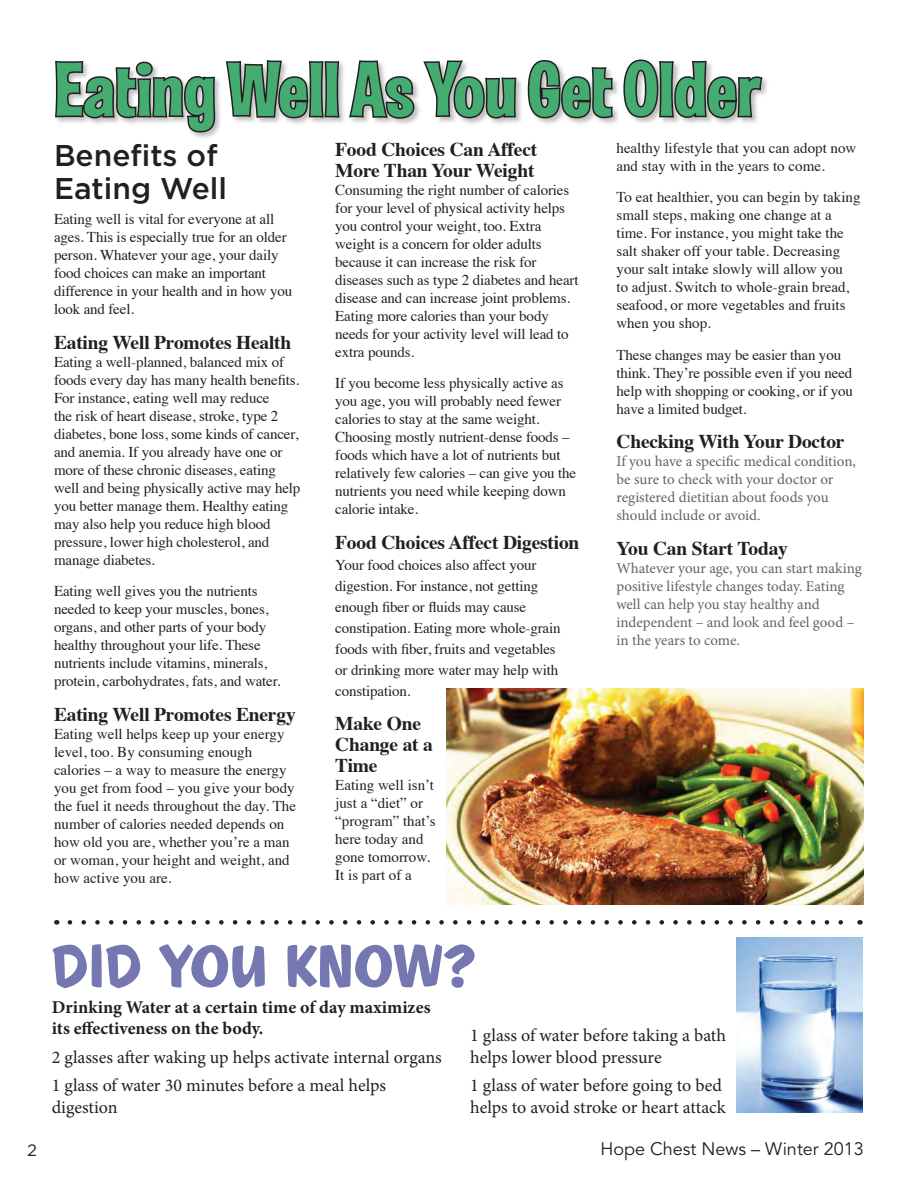
<style>
.page{position:relative;width:918px;height:1188px;background:#fff}
.page>*{position:absolute;margin:0;border:0;box-sizing:border-box;transform-origin:0 0}
.t1{font:78px "Las Vegas Jackpot";color:#44ac70;scale:1.2 1}
.t2{font:60px "Las Vegas Castaway";color:#7477b0;scale:.9 1}
.t3{font:500 30px/33px "Gotham";color:#231f20}
.t4{font:700 19.5px/21px "Times";letter-spacing:-.01em;color:#231f20}
.t5{font:18px/21.6px "Minion Pro";letter-spacing:-.005em;color:#231f20}
.t6{font:700 18px/21.6px "Minion Pro";color:#231f20}
.t7{font:18px "Avenir LT Std";color:#231f20}
.t8{font:16.5px "Gotham";color:#231f20}
.t9{font:15px/18px "Times";letter-spacing:-.01em;color:#231f20}
.t10{font:15px/18px "Minion Pro";letter-spacing:-.005em;color:#636366}
</style>
<div class="page">
<div style="left:54px;top:58px;width:716px;height:82px;background:#231f20;opacity:.3"></div>
<svg style="left:54px;top:58px;width:164px;height:82px"></svg>
<svg style="left:224px;top:58px;width:86px;height:82px"></svg>
<div style="left:309px;top:61px;width:15px;height:57px;border:3px solid #231f20"></div>
<div style="left:325px;top:61px;width:14px;height:57px;border:3px solid #231f20"></div>
<svg style="left:347px;top:59px;width:67px;height:81px"></svg>
<svg style="left:421px;top:58px;width:97px;height:82px"></svg>
<svg style="left:527px;top:58px;width:88px;height:64px"></svg>
<svg style="left:624px;top:58px;width:34px;height:61px;background:#9b999a"></svg>
<div style="left:659px;top:61px;width:15px;height:57px;border:3px solid #231f20"></div>
<svg style="left:675px;top:59px;width:90px;height:81px"></svg>
<svg style="left:70px;top:920px;width:773px;height:5px"></svg>
<img style="left:446px;top:688px;width:418px;height:216px">
<img style="left:737px;top:938px;width:125px;height:175px">
<h1 class="t1" style="left:54px;top:47px;width:591px">Eating Well As You Get Older</h1>
<h3 class="t3" style="left:54px;top:138px;width:174px">Benefits of<br>Eating Well</h3>
<p class="t9" style="left:54px;top:209px;width:240px">Eating well is vital for everyone at all ages. This is especially true for an older person. Whatever your age, your daily food choices can make an important difference in your health and in how you look and feel.</p>
<h3 class="t4" style="left:54px;top:329px;width:239px">Eating Well Promotes Health</h3>
<p class="t9" style="left:54px;top:351px;width:248px">Eating a well-planned, balanced mix of foods every day has many health benefits.<br>For instance, eating well may reduce<br>the risk of heart disease, stroke, type 2 diabetes, bone loss, some kinds of cancer, and anemia. If you already have one or more of these chronic diseases, eating well and being physically active may help you better manage them. Healthy eating may also help you reduce high blood pressure, lower high cholesterol, and manage diabetes.</p>
<p class="t9" style="left:54px;top:581px;width:228px">Eating well gives you the nutrients needed to keep your muscles, bones, organs, and other parts of your body healthy throughout your life. These nutrients include vitamins, minerals, protein, carbohydrates, fats, and water.</p>
<h3 class="t4" style="left:54px;top:701px;width:243px">Eating Well Promotes Energy</h3>
<p class="t9" style="left:54px;top:723px;width:244px">Eating well helps keep up your energy level, too. By consuming enough calories – a way to measure the energy you get from food – you give your body the fuel it needs throughout the day. The number of calories needed depends on how old you are, whether you’re a man or woman, your height and weight, and how active you are.</p>
<h3 class="t4" style="left:335px;top:137px;width:204px">Food Choices Can Affect<br>More Than Your Weight</h3>
<p class="t9" style="left:335px;top:180px;width:245px">Consuming the right number of calories for your level of physical activity helps you control your weight, too. Extra weight is a concern for older adults because it can increase the risk for diseases such as type 2 diabetes and heart disease and can increase joint problems.<br>Eating more calories than your body needs for your activity level will lead to extra pounds.</p>
<p class="t9" style="left:335px;top:373px;width:242px">If you become less physically active as you age, you will probably need fewer calories to stay at the same weight.<br>Choosing mostly nutrient-dense foods – foods which have a lot of nutrients but relatively few calories – can give you the nutrients you need while keeping down calorie intake.</p>
<h3 class="t4" style="left:335px;top:530px;width:246px">Food Choices Affect Digestion</h3>
<p class="t9" style="left:335px;top:553px;width:227px;line-height:21px">Your food choices also affect your digestion. For instance, not getting enough fiber or fluids may cause constipation. Eating more whole-grain foods with fiber, fruits and vegetables or drinking more water may help with constipation.</p>
<h3 class="t4" style="left:335px;top:711px;width:99px">Make One<br>Change at a<br>Time</h3>
<p class="t9" style="left:335px;top:775px;width:102px">Eating well isn’t just a “diet” or “program” that’s here today and gone tomorrow.<br>It is part of a</p>
<h2 class="t2" style="left:52px;top:929px;width:472px">DID YOU KNOW?</h2>
<p class="t9" style="left:616px;top:137px;width:241px">healthy lifestyle that you can adopt now and stay with in the years to come.</p>
<p class="t9" style="left:616px;top:187px;width:246px">To eat healthier, you can begin by taking small steps, making one change at a time. For instance, you might take the salt shaker off your table. Decreasing your salt intake slowly will allow you<br>to adjust. Switch to whole-grain bread, seafood, or more vegetables and fruits when you shop.</p>
<p class="t9" style="left:616px;top:344px;width:238px">These changes may be easier than you think. They’re possible even if you need help with shopping or cooking, or if you have a limited budget.</p>
<h3 class="t4" style="left:616px;top:429px;width:230px">Checking With Your Doctor</h3>
<p class="t10" style="left:616px;top:452px;width:241px">If you have a specific medical condition, be sure to check with your doctor or registered dietitian about foods you should include or avoid.</p>
<h3 class="t4" style="left:616px;top:535px;width:173px">You Can Start Today</h3>
<p class="t10" style="left:616px;top:559px;width:247px">Whatever your age, you can start making positive lifestyle changes today. Eating well can help you stay healthy and independent – and look and feel good – in the years to come.</p>
<p class="t6" style="left:52px;top:996px;width:380px">Drinking Water at a certain time of day maximizes its effectiveness on the body.</p>
<p class="t5" style="left:52px;top:1043px;width:392px;line-height:28.3px">2 glasses after waking up helps activate internal organs<br>1 glass of water 30 minutes before a meal helps</p>
<p class="t5" style="left:52px;top:1096px;width:67px">digestion</p>
<p class="t5" style="left:470px;top:1025px;width:257px">1 glass of water before taking a bath helps lower blood pressure</p>
<p class="t5" style="left:470px;top:1074px;width:257px">1 glass of water before going to bed helps to avoid stroke or heart attack</p>
<p class="t8" style="left:27px;top:1141px;width:11px">2</p>
<p class="t7" style="left:601px;top:1138px;width:265px">Hope Chest News – Winter 2013</p>
</div>
